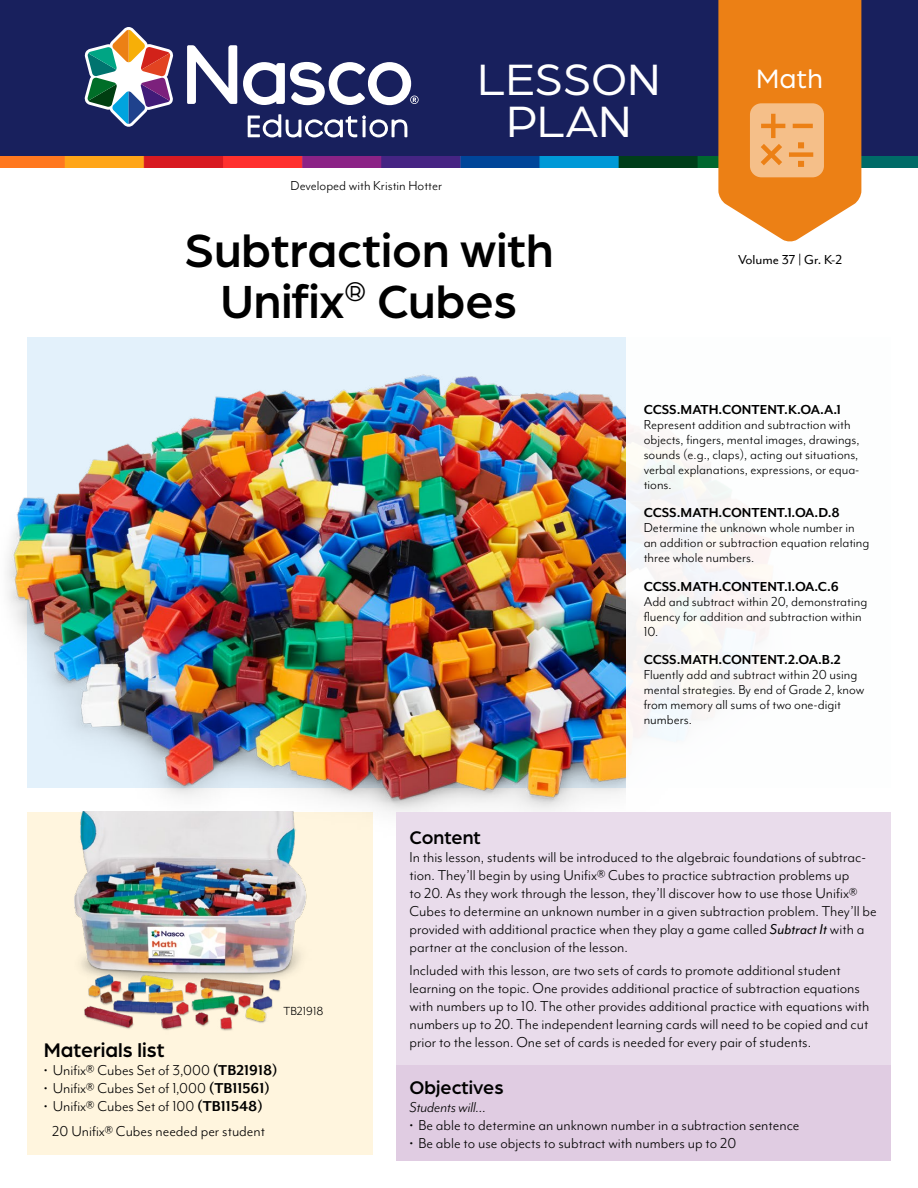
<style>
.page{position:relative;width:918px;height:1188px;background:#fff}
.page>*{position:absolute;margin:0;border:0;box-sizing:border-box;transform-origin:0 0}
.t1{font:500 49.5px/51px "Arboria";color:#000;text-align:center}
.t2{font:46.8px/42.8px "Arboria";color:#fff;text-align:center}
.t3{font:28.35px "Arboria";color:#fff}
.t4{font:500 21px "Arboria";color:#000}
.t5{font:500 19.5px "Arboria";color:#000}
.t6{font:16.5px/18px "Mr Eaves Mod OT";color:#000}
.t7{font:italic 16.5px "Mr Eaves Mod OT";color:#000}
.t8{font:15px/15px "Mr Eaves Mod OT";color:#000}
.t9{font:700 15px "Mr Eaves Mod OT";color:#000}
.t10{font:15px "Mr Eaves Mod OT";color:#000}
.t11{font:13.5px "Mr Eaves Mod OT";color:#000}
.s1{font-weight:700}
.s2{font-style:italic}
</style>
<div class="page">
<div style="left:27px;top:812px;width:346px;height:343px;background:#fff5de"></div>
<img style="left:7px;top:348px;width:619px;height:464px">
<img style="left:0;top:156px;width:918px;height:11px">
<div style="left:0;top:0;width:918px;height:156px;background:#18205d"></div>
<svg style="left:187px;top:45px;width:50px;height:59px"></svg>
<svg style="left:243px;top:62px;width:176px;height:43px"></svg>
<svg style="left:85px;top:27px;width:88px;height:100px"></svg>
<svg style="left:248px;top:114px;width:159px;height:23px"></svg>
<div style="left:396px;top:812px;width:495px;height:253px;background:#e9dceb"></div>
<div style="left:396px;top:1065px;width:495px;height:96px;background:#e0cce2"></div>
<svg style="left:718px;top:0;width:143px;height:242px"></svg>
<img style="left:74px;top:812px;width:233px;height:219px">
<p class="t8" style="left:291px;top:178px;width:153px">Developed with Kristin Hotter</p>
<h2 class="t2" style="left:477px;top:56px;width:184px">LESSON<br>PLAN</h2>
<h1 class="t1" style="left:184px;top:222px;width:371px">Subtraction with<br>Unifix<sup>®</sup> Cubes</h1>
<h3 class="t3" style="left:756px;top:60px;width:68px">Math</h3>
<p class="t10" style="left:738px;top:252px;width:106px">Volume 37 | Gr. K-2</p>
<p class="t11" style="left:284px;top:1003px;width:42px">TB21918</p>
<p class="t4" style="left:44px;top:1036px;width:122px">Materials list</p>
<p class="t6" style="left:44px;top:1061px;width:236px">• Unifix® Cubes Set of 3,000 <span class="s1">(TB21918)</span></p>
<p class="t6" style="left:44px;top:1079px;width:228px">• Unifix® Cubes Set of 1,000 <span class="s1">(TB11561)</span></p>
<p class="t6" style="left:44px;top:1093px;width:223px;line-height:25.5px;text-align:center">• Unifix® Cubes Set of 100 <span class="s1">(TB11548)<br></span>20 Unifix® Cubes needed per student</p>
<p class="t9" style="left:644px;top:401px;width:199px">CCSS.MATH.CONTENT.K.OA.A.1</p>
<p class="t8" style="left:644px;top:417px;width:217px">Represent addition and subtraction with objects, fingers, mental images, drawings, sounds (e.g., claps), acting out situations, verbal explanations, expressions, or equa&shy;tions.</p>
<p class="t9" style="left:644px;top:505px;width:198px">CCSS.MATH.CONTENT.1.OA.D.8</p>
<p class="t8" style="left:644px;top:520px;width:227px">Determine the unknown whole number in an addition or subtraction equation relating three whole numbers.</p>
<p class="t9" style="left:644px;top:578px;width:197px">CCSS.MATH.CONTENT.1.OA.C.6</p>
<p class="t8" style="left:644px;top:594px;width:225px">Add and subtract within 20, demonstrating fluency for addition and subtraction within<br>10.</p>
<p class="t9" style="left:644px;top:652px;width:199px">CCSS.MATH.CONTENT.2.OA.B.2</p>
<p class="t8" style="left:644px;top:667px;width:222px">Fluently add and subtract within 20 using mental strategies. By end of Grade 2, know from memory all sums of two one-digit numbers.</p>
<p class="t5" style="left:409px;top:824px;width:73px">Content</p>
<p class="t6" style="left:409px;top:848px;width:469px">In this lesson, students will be introduced to the algebraic foundations of subtrac&shy;tion. They’ll begin by using Unifix® Cubes to practice subtraction problems up<br>to 20. As they work through the lesson, they’ll discover how to use those Unifix® Cubes to determine an unknown number in a given subtraction problem. They’ll be provided with additional practice when they play a game called <span class="s2">Subtract It</span> with a partner at the conclusion of the lesson.</p>
<p class="t6" style="left:409px;top:961px;width:461px">Included with this lesson, are two sets of cards to promote additional student learning on the topic. One provides additional practice of subtraction equations with numbers up to 10. The other provides additional practice with equations with numbers up to 20. The independent learning cards will need to be copied and cut prior to the lesson. One set of cards is needed for every pair of students.</p>
<p class="t5" style="left:409px;top:1075px;width:96px">Objectives</p>
<p class="t7" style="left:409px;top:1098px;width:78px">Students will…</p>
<p class="t6" style="left:409px;top:1116px;width:392px">• Be able to determine an unknown number in a subtraction sentence</p>
<p class="t6" style="left:409px;top:1134px;width:328px">• Be able to use objects to subtract with numbers up to 20</p>
</div>
